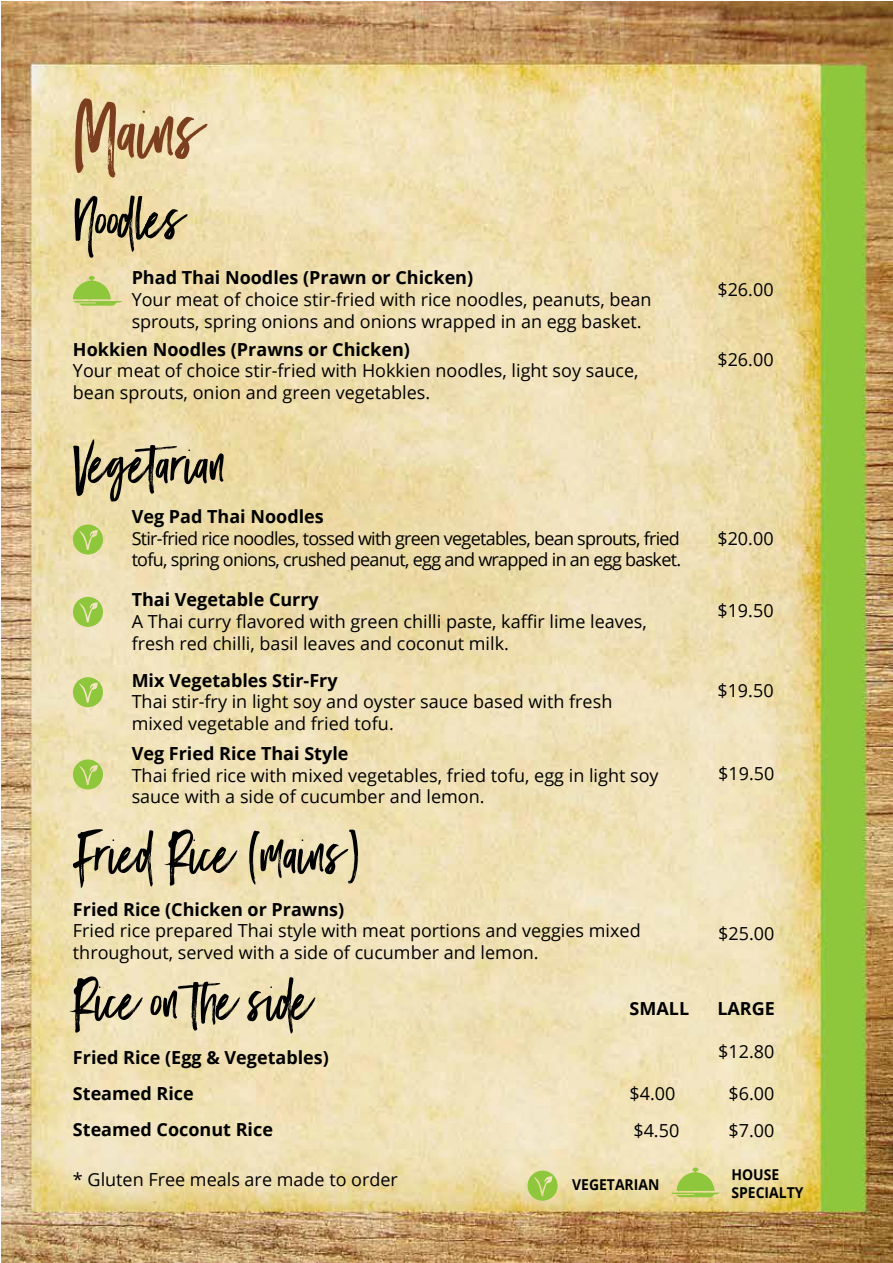
<style>
.page{position:relative;width:893px;height:1263px;background:#fff}
.page>*{position:absolute;margin:0;border:0;box-sizing:border-box;transform-origin:0 0}
.t1{font:73.2px "Black Diamond";color:#7b3f1f}
.t2{font:52.65px "Black Diamond";color:#000}
.t3{font:18px/21.6px "Open Sans";color:#000}
.t4{font:700 18px "Open Sans";color:#000}
.t5{font:18px/21.6px "Open Sans";letter-spacing:-.04em;color:#000}
.t6{font:700 15px/18px "Open Sans";color:#000;scale:.93 1}
</style>
<div class="page">
<img style="left:2px;top:2px;width:891px;height:1261px">
<svg style="left:671px;top:1167px;width:49px;height:30px"></svg>
<svg style="left:73px;top:276px;width:49px;height:30px"></svg>
<svg style="left:527px;top:1171px;width:31px;height:30px"></svg>
<svg style="left:73px;top:597px;width:30px;height:30px"></svg>
<svg style="left:73px;top:677px;width:30px;height:30px"></svg>
<svg style="left:73px;top:759px;width:30px;height:30px"></svg>
<svg style="left:73px;top:524px;width:30px;height:30px"></svg>
<h1 class="t1" style="left:73px;top:84px;width:133px">Mains</h1>
<h2 class="t2" style="left:73px;top:185px;width:114px">Noodles</h2>
<p class="t4" style="left:132px;top:265px;width:343px">Phad Thai Noodles (Prawn or Chicken)</p>
<p class="t3" style="left:132px;top:288px;width:521px">Your meat of choice stir-fried with rice noodles, peanuts, bean sprouts, spring onions and onions wrapped in an egg basket.</p>
<p class="t4" style="left:73px;top:336px;width:338px">Hokkien Noodles (Prawns or Chicken)</p>
<p class="t3" style="left:73px;top:359px;width:567px">Your meat of choice stir-fried with Hokkien noodles, light soy sauce, bean sprouts, onion and green vegetables.</p>
<h2 class="t2" style="left:73px;top:430px;width:156px">Vegetarian</h2>
<p class="t3" style="left:717px;top:278px;width:58px">$26.00</p>
<p class="t3" style="left:717px;top:349px;width:58px">$26.00</p>
<p class="t4" style="left:132px;top:504px;width:194px">Veg Pad Thai Noodles</p>
<p class="t5" style="left:132px;top:527px;width:551px">Stir-fried rice noodles, tossed with green vegetables, bean sprouts, fried tofu, spring onions, crushed peanut, egg and wrapped in an egg basket.</p>
<p class="t3" style="left:717px;top:527px;width:58px">$20.00</p>
<p class="t4" style="left:132px;top:587px;width:189px">Thai Vegetable Curry</p>
<p class="t3" style="left:132px;top:610px;width:517px">A Thai curry flavored with green chilli paste, kaffir lime leaves, fresh red chilli, basil leaves and coconut milk.</p>
<p class="t3" style="left:717px;top:599px;width:58px">$19.50</p>
<p class="t4" style="left:132px;top:667px;width:208px">Mix Vegetables Stir-Fry</p>
<p class="t3" style="left:132px;top:690px;width:482px">Thai stir-fry in light soy and oyster sauce based with fresh mixed vegetable and fried tofu.</p>
<p class="t4" style="left:132px;top:741px;width:218px">Veg Fried Rice Thai Style</p>
<p class="t3" style="left:132px;top:764px;width:528px">Thai fried rice with mixed vegetables, fried tofu, egg in light soy sauce with a side of cucumber and lemon.</p>
<p class="t3" style="left:718px;top:762px;width:58px">$19.50</p>
<p class="t3" style="left:717px;top:680px;width:58px">$19.50</p>
<h2 class="t2" style="left:77px;top:820px;width:288px">Fried Rice (mains)</h2>
<p class="t4" style="left:73px;top:896px;width:273px">Fried Rice (Chicken or Prawns)</p>
<p class="t3" style="left:73px;top:919px;width:569px">Fried rice prepared Thai style with meat portions and veggies mixed throughout, served with a side of cucumber and lemon.</p>
<p class="t3" style="left:718px;top:922px;width:58px">$25.00</p>
<h2 class="t2" style="left:73px;top:967px;width:242px">Rice on the side</h2>
<p class="t4" style="left:73px;top:1045px;width:257px">Fried Rice (Egg &amp; Vegetables)</p>
<p class="t4" style="left:629px;top:995px;width:61px">SMALL</p>
<p class="t4" style="left:717px;top:995px;width:59px">LARGE</p>
<p class="t3" style="left:718px;top:1040px;width:58px">$12.80</p>
<p class="t4" style="left:73px;top:1081px;width:122px">Steamed Rice</p>
<p class="t3" style="left:629px;top:1082px;width:47px">$4.00</p>
<p class="t3" style="left:728px;top:1082px;width:47px">$6.00</p>
<p class="t4" style="left:73px;top:1117px;width:202px">Steamed Coconut Rice</p>
<p class="t3" style="left:633px;top:1119px;width:47px">$4.50</p>
<p class="t3" style="left:728px;top:1119px;width:47px">$7.00</p>
<p class="t3" style="left:73px;top:1168px;width:326px">* Gluten Free meals are made to order</p>
<p class="t6" style="left:572px;top:1175px;width:95px">VEGETARIAN</p>
<p class="t6" style="left:731px;top:1165px;width:79px">HOUSE<br>SPECIALTY</p>
</div>
